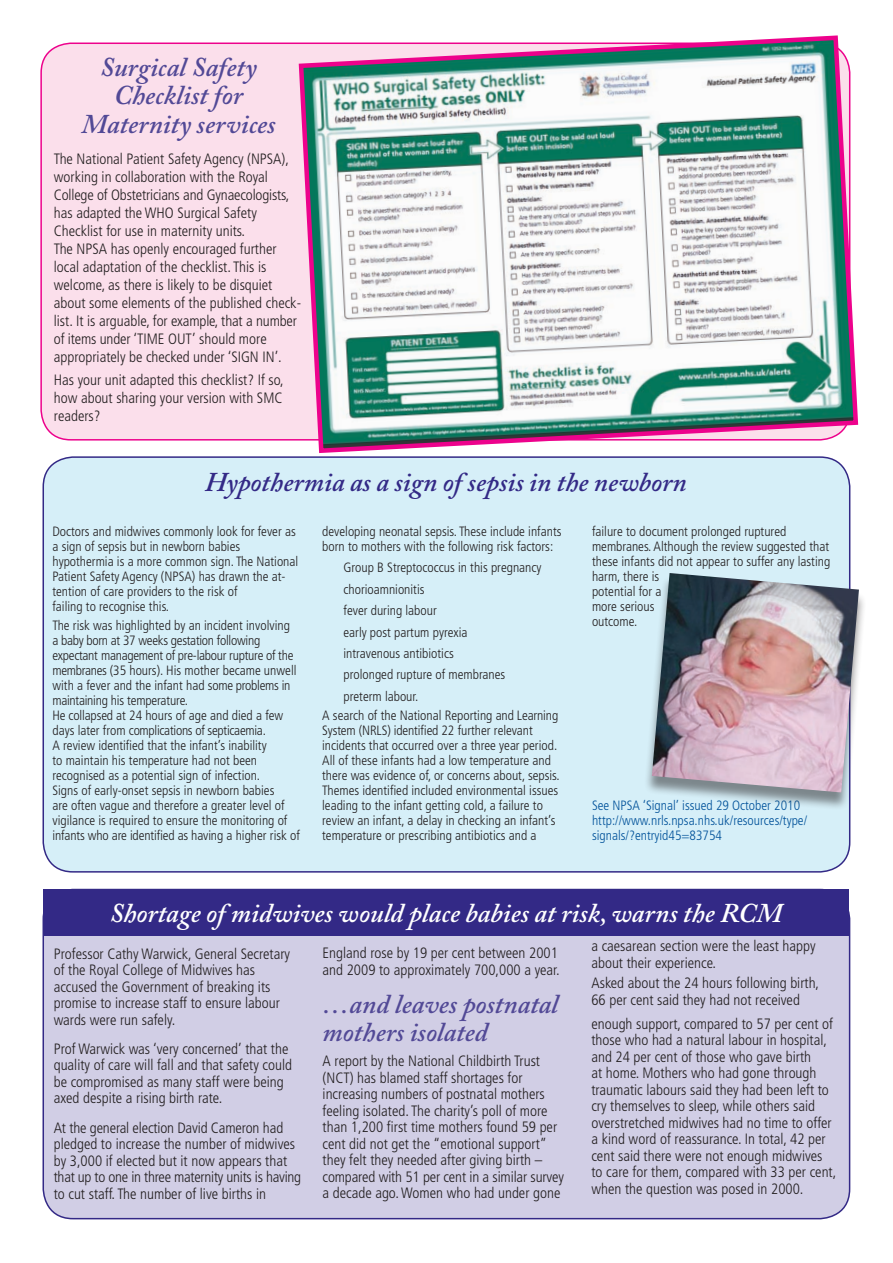
<style>
.page{position:relative;width:893px;height:1263px;background:#fff}
.page>*{position:absolute;margin:0;border:0;box-sizing:border-box;transform-origin:0 0}
.t1{font:italic 600 27px/28.5px "Adobe Caslon Pro";color:#524996}
.t2{font:italic 600 27px "Adobe Caslon Pro";color:#fff}
.t3{font:italic 600 27px "Adobe Caslon Pro";color:#332986}
.t4{font:300 condensed 15px/16.5px "Frutiger";color:#231f20}
.t5{font:300 condensed 13.5px/15px "Frutiger";color:#231f20}
.t6{font:300 condensed 13.5px/15px "Frutiger";color:#01529a}
</style>
<div class="page">
<div style="left:43px;top:457px;width:807px;height:415px;background:#d6eff8;border-radius:30px"></div>
<div style="left:41px;top:43px;width:809px;height:397px;background:#fbdfeb;border-radius:30px"></div>
<div style="left:43px;top:889px;width:807px;height:330px;background:#d1cee5;border-radius:30px"></div>
<div style="left:43px;top:889px;width:806px;height:46px;background:#332986"></div>
<div style="left:644px;top:575px;width:222px;height:235px;background:#231f20;opacity:.5"></div>
<img style="left:652px;top:573px;width:207px;height:219px">
<svg style="left:296px;top:35px;width:563px;height:418px;background:#bfc9cb"></svg>
<h1 class="t1" style="left:81px;top:52px;width:196px;text-align:center">Surgical Safety<br>Checklist for<br>Maternity services</h1>
<p class="t4" style="left:54px;top:150px;width:249px;line-height:18px">The National Patient Safety Agency (NPSA), working in collaboration with the Royal College of Obstetricians and Gynaecologists, has adapted the WHO Surgical Safety Checklist for use in maternity units.<br>The NPSA has openly encouraged further local adaptation of the checklist. This is welcome, as there is likely to be disquiet about some elements of the published check&shy;list. It is arguable, for example, that a number of items under ‘TIME OUT’ should more appropriately be checked under ‘SIGN IN’.</p>
<p class="t4" style="left:54px;top:371px;width:231px;line-height:18px;text-align:justify">Has your unit adapted this checklist? If so, how about sharing your version with SMC readers?</p>
<h1 class="t3" style="left:205px;top:466px;width:483px">Hypothermia as a sign of sepsis in the newborn</h1>
<p class="t5" style="left:52px;top:524px;width:247px">Doctors and midwives commonly look for fever as a sign of sepsis but in newborn babies hypothermia is a more common sign. The National Patient Safety Agency (NPSA) has drawn the at&shy;tention of care providers to the risk of<br>failing to recognise this.</p>
<p class="t5" style="left:52px;top:618px;width:249px">The risk was highlighted by an incident involving<br>a baby born at 37 weeks gestation following expectant management of pre-labour rupture of the membranes (35 hours). His mother became unwell with a fever and the infant had some problems in maintaining his temperature.<br>He collapsed at 24 hours of age and died a few days later from complications of septicaemia.<br>A review identified that the infant’s inability<br>to maintain his temperature had not been recognised as a potential sign of infection.<br>Signs of early-onset sepsis in newborn babies<br>are often vague and therefore a greater level of vigilance is required to ensure the monitoring of infants who are identified as having a higher risk of</p>
<p class="t5" style="left:322px;top:524px;width:241px">developing neonatal sepsis. These include infants born to mothers with the following risk factors:</p>
<p class="t5" style="left:343px;top:557px;width:200px;line-height:21.5px">Group B Streptococcus in this pregnancy chorioamnionitis<br>fever during labour<br>early post partum pyrexia<br>intravenous antibiotics<br>prolonged rupture of membranes preterm labour.</p>
<p class="t5" style="left:322px;top:708px;width:239px">A search of the National Reporting and Learning System (NRLS) identified 22 further relevant incidents that occurred over a three year period.<br>All of these infants had a low temperature and there was evidence of, or concerns about, sepsis.<br>Themes identified included environmental issues leading to the infant getting cold, a failure to review an infant, a delay in checking an infant’s temperature or prescribing antibiotics and a</p>
<p class="t5" style="left:592px;top:524px;width:240px">failure to document prolonged ruptured membranes. Although the review suggested that these infants did not appear to suffer any lasting harm, there is<br>potential for a<br>more serious<br>outcome.</p>
<p class="t6" style="left:592px;top:798px;width:217px">See NPSA ‘Signal’ issued 29 October 2010 http://www.nrls.npsa.nhs.uk/resources/type/ signals/?entryid45=83754</p>
<h1 class="t2" style="left:110px;top:897px;width:674px">Shortage of midwives would place babies at risk, warns the RCM</h1>
<p class="t4" style="left:54px;top:945px;width:238px">Professor Cathy Warwick, General Secretary of the Royal College of Midwives has accused the Government of breaking its promise to increase staff to ensure labour wards were run safely.</p>
<p class="t4" style="left:54px;top:1040px;width:240px">Prof Warwick was ‘very concerned’ that the quality of care will fall and that safety could be compromised as many staff were being axed despite a rising birth rate.</p>
<p class="t4" style="left:54px;top:1119px;width:249px">At the general election David Cameron had pledged to increase the number of midwives by 3,000 if elected but it now appears that that up to one in three maternity units is having to cut staff. The number of live births in</p>
<p class="t4" style="left:323px;top:945px;width:239px">England rose by 19 per cent between 2001 and 2009 to approximately 700,000 a year.</p>
<h1 class="t1" style="left:323px;top:989px;width:237px">…and leaves postnatal mothers isolated</h1>
<p class="t4" style="left:323px;top:1053px;width:243px">A report by the National Childbirth Trust (NCT) has blamed staff shortages for increasing numbers of postnatal mothers feeling isolated. The charity’s poll of more than 1,200 first time mothers found 59 per cent did not get the “emotional support” they felt they needed after giving birth – compared with 51 per cent in a similar survey a decade ago. Women who had under gone</p>
<p class="t4" style="left:591px;top:938px;width:226px">a caesarean section were the least happy about their experience.</p>
<p class="t4" style="left:591px;top:975px;width:229px">Asked about the 24 hours following birth,<br>66 per cent said they had not received</p>
<p class="t4" style="left:591px;top:1015px;width:246px">enough support, compared to 57 per cent of those who had a natural labour in hospital, and 24 per cent of those who gave birth<br>at home. Mothers who had gone through traumatic labours said they had been left to cry themselves to sleep, while others said overstretched midwives had no time to offer a kind word of reassurance. In total, 42 per cent said there were not enough midwives to care for them, compared with 33 per cent, when the question was posed in 2000.</p>
</div>
